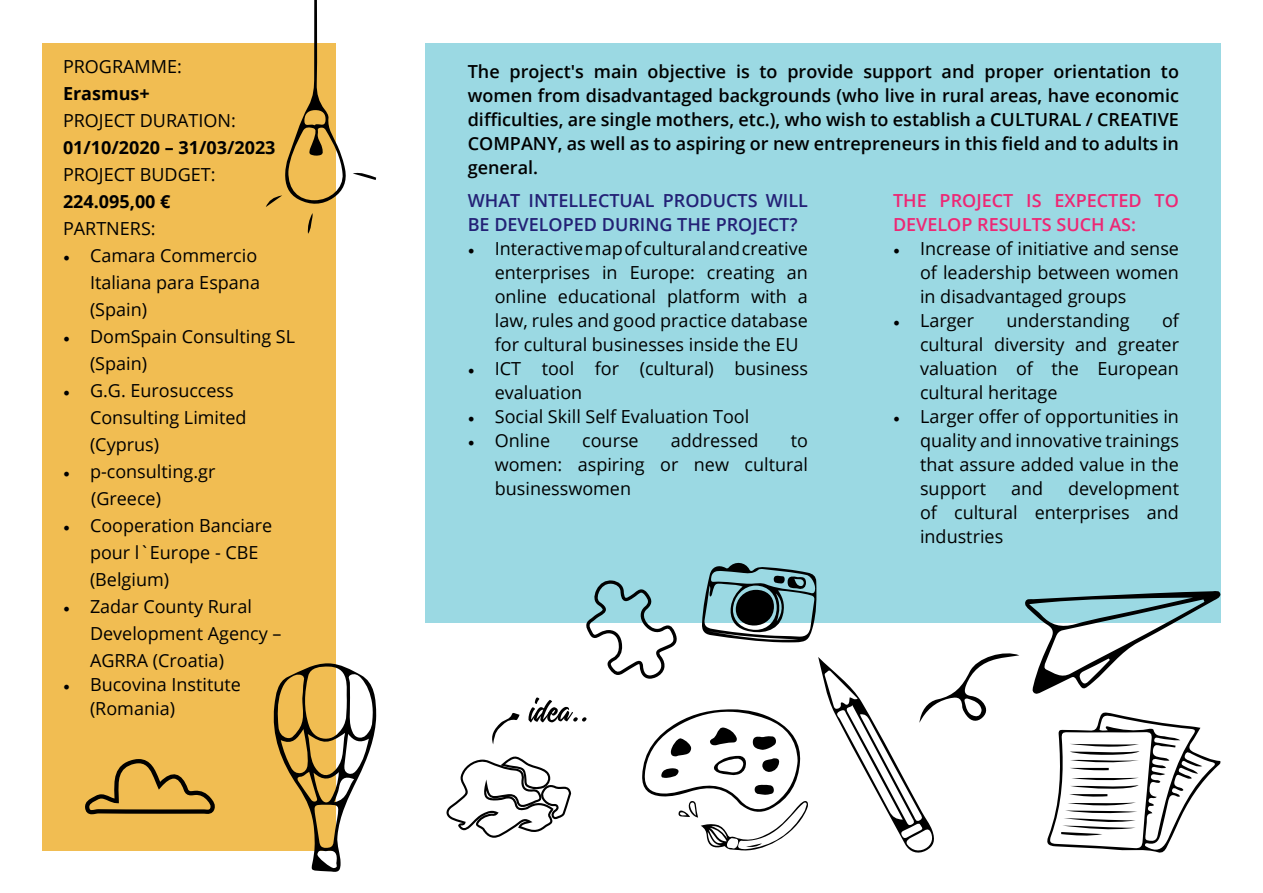
<style>
.page{position:relative;width:1263px;height:893px;background:#fff}
.page>*{position:absolute;margin:0;border:0;box-sizing:border-box;transform-origin:0 0}
.t1{font:18px/24px "Open Sans";color:#000}
.t2{font:600 18px/24px "Open Sans";color:#000;text-align:justify}
.t3{font:600 18px/24px "Open Sans";color:#232176}
.t4{font:600 18px/24px "Open Sans";color:#ed2774}
.t5{font:700 18px "Open Sans";color:#000}
.s1{font-family:"Minion Pro"}
</style>
<div class="page">
<div style="left:43px;top:43px;width:293px;height:807px;background:#f1bd52"></div>
<div style="left:425px;top:43px;width:795px;height:579px;background:#9bd9e3"></div>
<svg style="left:271px;top:663px;width:105px;height:209px"></svg>
<svg style="left:85px;top:759px;width:130px;height:55px"></svg>
<svg style="left:353px;top:172px;width:23px;height:8px"></svg>
<svg style="left:307px;top:213px;width:6px;height:21px"></svg>
<svg style="left:266px;top:0;width:80px;height:207px"></svg>
<svg style="left:446px;top:561px;width:775px;height:292px"></svg>
<p class="t1" style="left:63px;top:54px;width:120px">PROGRAMME:</p>
<p class="t5" style="left:63px;top:81px;width:88px">Erasmus+</p>
<p class="t1" style="left:63px;top:108px;width:174px">PROJECT DURATION:</p>
<p class="t5" style="left:63px;top:135px;width:214px">01/10/2020 – 31/03/2023</p>
<p class="t1" style="left:63px;top:162px;width:154px">PROJECT BUDGET:</p>
<p class="t5" style="left:63px;top:189px;width:109px">224.095,00 €</p>
<p class="t1" style="left:63px;top:216px;width:94px">PARTNERS:</p>
<p class="t1" style="left:90px;top:242px;width:172px;line-height:27px;text-indent:-27px"><span class="s1">•</span> Camara Commercio<br>Italiana para Espana (Spain)</p>
<p class="t1" style="left:90px;top:323px;width:207px;line-height:27px;text-indent:-27px"><span class="s1">•</span> DomSpain Consulting SL (Spain)</p>
<p class="t1" style="left:90px;top:377px;width:158px;line-height:27px;text-indent:-27px"><span class="s1">•</span> G.G. Eurosuccess<br>Consulting Limited (Cyprus)</p>
<p class="t1" style="left:91px;top:458px;width:126px;line-height:27px;text-indent:-28px"><span class="s1">•</span> p-consulting.gr (Greece)</p>
<p class="t1" style="left:90px;top:512px;width:184px;line-height:27px;text-indent:-27px"><span class="s1">•</span> Cooperation Banciare pour l`Europe - CBE (Belgium)</p>
<p class="t1" style="left:90px;top:593px;width:193px;line-height:27px;text-indent:-27px"><span class="s1">•</span> Zadar County Rural<br>Development Agency –<br>AGRRA (Croatia)</p>
<p class="t1" style="left:90px;top:672px;width:152px;text-indent:-27px"><span class="s1">•</span> Bucovina Institute (Romania)</p>
<p class="t2" style="left:468px;top:59px;width:713px">The project's main objective is to provide support and proper orientation to women from disadvantaged backgrounds (who live in rural areas, have economic difficulties, are single mothers, etc.), who wish to establish a CULTURAL / CREATIVE COMPANY, as well as to aspiring or new entrepreneurs in this field and to adults in general.</p>
<p class="t3" style="left:468px;top:188px;width:342px">WHAT INTELLECTUAL PRODUCTS WILL<br>BE DEVELOPED DURING THE PROJECT?</p>
<p class="t1" style="left:495px;top:236px;width:315px;text-align:justify;text-indent:-27px"><span class="s1">•</span> Interactive map of cultural and creative enterprises in Europe: creating an online educational platform with a law, rules and good practice database for cultural businesses inside the EU</p>
<p class="t1" style="left:495px;top:356px;width:315px;text-indent:-27px"><span class="s1">•</span> ICT tool for (cultural) business evaluation</p>
<p class="t1" style="left:468px;top:404px;width:283px"><span class="s1">•</span> Social Skill Self Evaluation Tool</p>
<p class="t1" style="left:468px;top:428px;width:84px"><span class="s1">•</span> Online</p>
<p class="t1" style="left:582px;top:428px;width:58px">course</p>
<p class="t1" style="left:671px;top:428px;width:89px">addressed</p>
<p class="t4" style="left:893px;top:188px;width:287px">THE PROJECT IS EXPECTED TO<br>DEVELOP RESULTS SUCH AS:</p>
<p class="t1" style="left:920px;top:236px;width:260px;text-align:justify;text-indent:-27px"><span class="s1">•</span> Increase of initiative and sense of leadership between women in disadvantaged groups</p>
<p class="t1" style="left:893px;top:308px;width:82px"><span class="s1">•</span> Larger</p>
<p class="t1" style="left:1006px;top:308px;width:125px">understanding</p>
<p class="t1" style="left:920px;top:308px;width:260px;text-align:justify;text-indent:242px">of cultural diversity and greater valuation of the European cultural heritage</p>
<p class="t1" style="left:920px;top:404px;width:260px;text-align:justify;text-indent:-27px"><span class="s1">•</span> Larger offer of opportunities in quality and innovative trainings that assure added value in the support</p>
<p class="t1" style="left:495px;top:428px;width:315px;text-align:justify;text-indent:296px">to women: aspiring or new cultural businesswomen</p>
<p class="t1" style="left:920px;top:476px;width:260px;text-align:justify;text-indent:148px">development of cultural enterprises and industries</p>
<p class="t1" style="left:1011px;top:476px;width:34px">and</p>
</div>
